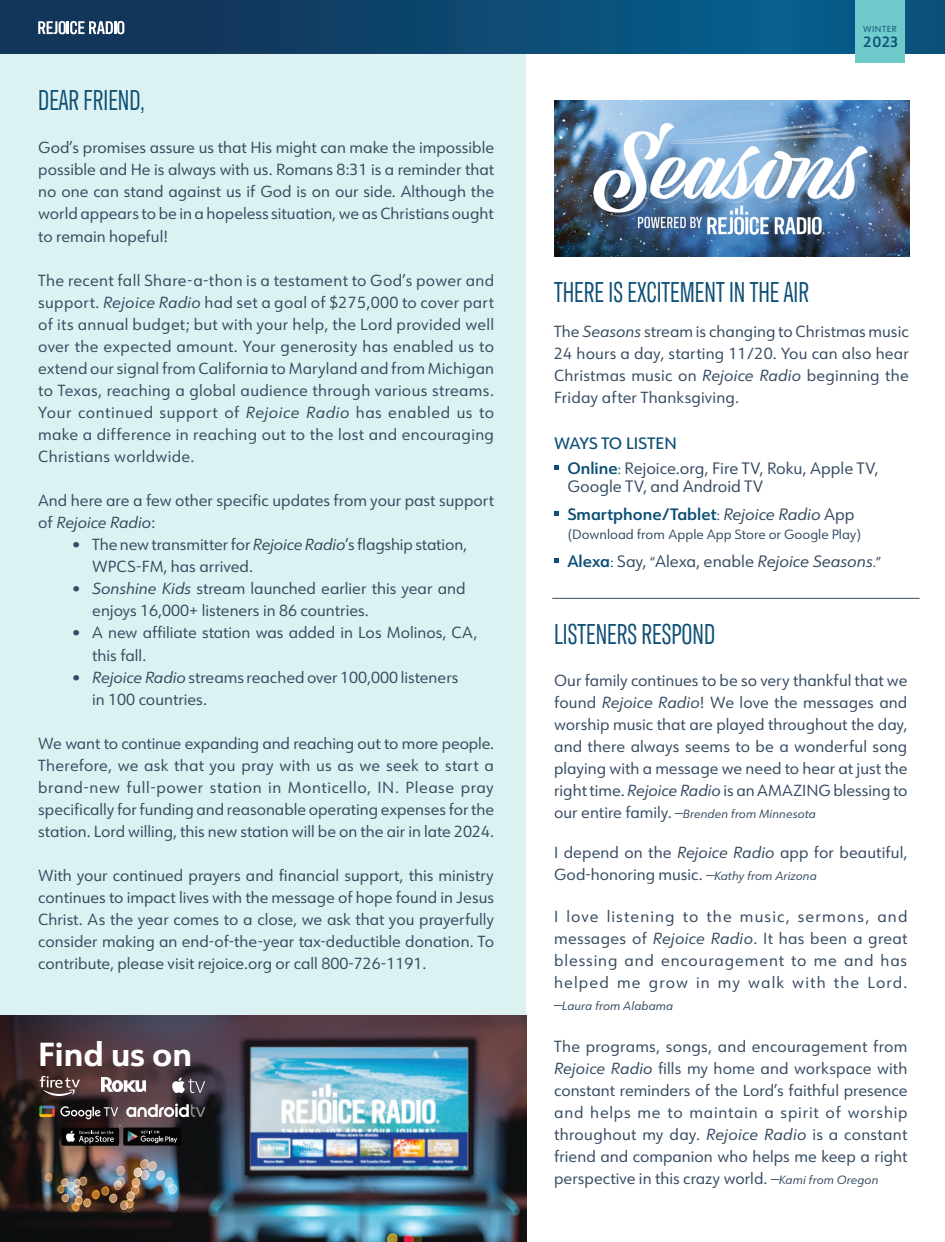
<style>
.page{position:relative;width:945px;height:1242px;background:#fff}
.page>*{position:absolute;margin:0;border:0;box-sizing:border-box;transform-origin:0 0}
.t1{font:700 32.7px "URW Form";color:#fff}
.t2{font:29.4px "Antarctican Headline";color:#0d4f76;scale:.96 1}
.t3{font:16.2px/18px "URW Form";color:#364c62}
.t4{font:600 16.2px "URW Form";color:#0d4f76}
.t5{font:500 16.2px "URW Form";color:#0d4f76}
.t6{font:15.75px/22px "URW Form";color:#364c62;text-align:justify}
.t7{font:600 14.55px "URW Form";color:#0d4f76}
.t8{font:13.2px "URW Form";color:#364c62}
.t9{font:italic 11.7px "URW Form";letter-spacing:.01em;color:#364c62}
.t10{font:8.55px "URW Form";letter-spacing:.06em;color:#0d4f76}
.s1{font-weight:300}
.s2{font-style:italic}
.s3{font-weight:600;color:#0d4f76}
.s4{font-size:13.2px;color:#0d4f76}
.s5{font-weight:400;font-size:13.2px}
.s6{font-weight:400;font-style:italic;color:#364c62}
.s7{font-weight:400;color:#364c62}
.s8{font-size:13.2px}
.s9{font-style:normal;font-size:15.75px}
.s10{font-style:italic;font-size:13.2px}
.s11{font-style:italic;font-size:11.7px}
</style>
<div class="page">
<div style="left:0;top:14px;width:526px;height:1228px;background:#dcf2f2"></div>
<img style="left:554px;top:100px;width:355px;height:157px">
<img style="left:592px;top:121px;width:275px;height:115px">
<hr style="left:552px;top:598px;width:368px;height:1px;background:#364c62">
<svg style="left:0;top:0;width:945px;height:54px;background:#0c4870"></svg>
<div style="left:856px;top:0;width:49px;height:62px;background:#6fcacc"></div>
<svg style="left:38px;top:21px;width:86px;height:13px"></svg>
<svg style="left:554px;top:465px;width:4px;height:4px"></svg>
<svg style="left:554px;top:511px;width:4px;height:4px"></svg>
<svg style="left:554px;top:558px;width:4px;height:4px"></svg>
<img style="left:0;top:1015px;width:526px;height:227px">
<div style="left:47px;top:1047px;width:166px;height:42px;background:#231f20;opacity:.75"></div>
<div style="left:61px;top:1128px;width:58px;height:18px;background:#040503;border-radius:2px"></div>
<svg style="left:66px;top:1131px;width:48px;height:12px"></svg>
<div style="left:123px;top:1128px;width:58px;height:18px;background:#040503;border-radius:2px"></div>
<svg style="left:128px;top:1131px;width:49px;height:12px"></svg>
<svg style="left:40px;top:1076px;width:40px;height:20px"></svg>
<svg style="left:126px;top:1104px;width:80px;height:13px"></svg>
<svg style="left:172px;top:1077px;width:33px;height:16px"></svg>
<svg style="left:39px;top:1106px;width:79px;height:13px"></svg>
<img style="left:102px;top:1078px;width:44px;height:13px">
<p class="t2" style="left:38px;top:80px;width:112px">DEAR FRIEND<span class="s1">,</span></p>
<p class="t6" style="left:38px;top:136px;width:457px">God’s promises assure us that His might can make the impossible possible and He is always with us. Romans 8:31 is a reminder that no one can stand against us if God is on our side. Although the world appears to be in a hopeless situation, we as Christians ought to remain hopeful!</p>
<p class="t6" style="left:38px;top:268px;width:457px">The recent fall Share-a-thon is a testament to God’s power and support. <span class="s2">Rejoice Radio</span> had set a goal of $275,000 to cover part of its annual budget; but with your help, the Lord provided well over the expected amount. Your generosity has enabled us to extend our signal from California to Maryland and from Michigan to Texas, reaching a global audience through various streams.<br>Your continued support of <span class="s2">Rejoice Radio</span> has enabled us to make a difference in reaching out to the lost and encouraging Christians worldwide.</p>
<p class="t6" style="left:38px;top:489px;width:457px">And here are a few other specific updates from your past support of <span class="s2">Rejoice Radio</span>:</p>
<p class="t6" style="left:92px;top:533px;width:376px;text-indent:-20px">• The new transmitter for <span class="s2">Rejoice Radio</span>’s flagship station,<br>WPCS-FM, has arrived.</p>
<p class="t6" style="left:92px;top:577px;width:375px;text-indent:-20px">• <span class="s2">Sonshine Kids</span> stream launched earlier this year and enjoys 16,000+ listeners in 86 countries.</p>
<p class="t6" style="left:92px;top:621px;width:387px;text-indent:-20px">• A new affiliate station was added in Los Molinos, CA, this fall.</p>
<p class="t6" style="left:92px;top:665px;width:368px;text-indent:-20px">• <span class="s2">Rejoice Radio</span> streams reached over 100,000 listeners in 100 countries.</p>
<p class="t6" style="left:38px;top:732px;width:458px">We want to continue expanding and reaching out to more people.<br>Therefore, we ask that you pray with us as we seek to start a brand-new full-power station in Monticello, IN. Please pray specifically for funding and reasonable operating expenses for the station. Lord willing, this new station will be on the air in late 2024.</p>
<p class="t6" style="left:38px;top:864px;width:457px">With your continued prayers and financial support, this ministry continues to impact lives with the message of hope found in Jesus Christ. As the year comes to a close, we ask that you prayerfully consider making an end-of-the-year tax-deductible donation. To contribute, please visit rejoice.org or call 800-726-1191.</p>
<p class="t1" style="left:38px;top:1032px;width:156px">Find us on</p>
<p class="t10" style="left:863px;top:24px;width:35px">WINTER</p>
<p class="t7" style="left:863px;top:32px;width:37px">2023</p>
<p class="t2" style="left:554px;top:273px;width:267px">THERE IS EXCITEMENT IN THE AIR</p>
<p class="t6" style="left:554px;top:320px;width:356px">The <span class="s2">Seasons</span> stream is changing to Christmas music 24 hours a day, starting 11/20. You can also hear Christmas music on <span class="s2">Rejoice Radio</span> beginning the Friday after Thanksgiving.</p>
<p class="t5" style="left:554px;top:432px;width:124px">WAYS TO LISTEN</p>
<p class="t3" style="left:567px;top:458px;width:313px"><span class="s3">Online</span><span class="s4">:</span> Rejoice.org, Fire TV, Roku, Apple TV,<br>Google TV, and Android TV</p>
<p class="t4" style="left:567px;top:503px;width:289px">Smartphone/Tablet<span class="s5">:</span> <span class="s6">Rejoice Radio</span> <span class="s7">App</span></p>
<p class="t8" style="left:567px;top:525px;width:295px">(Download from Apple App Store or Google Play)</p>
<p class="t3" style="left:567px;top:552px;width:315px"><span class="s3">Alexa</span><span class="s4">:</span> Say, <span class="s8">“</span>Alexa, enable <span class="s2">Rejoice Seasons</span><span class="s8">.”</span></p>
<p class="t2" style="left:554px;top:614px;width:169px">LISTENERS RESPOND</p>
<p class="t6" style="left:554px;top:669px;width:355px">Our family continues to be so very thankful that we found <span class="s2">Rejoice Radio</span>! We love the messages and worship music that are played throughout the day, and there always seems to be a wonderful song playing with a message we need to hear at just the right time. <span class="s2">Rejoice Radio</span> is an AMAZING blessing to</p>
<p class="t9" style="left:554px;top:806px;width:263px"><span class="s9">our entire family.</span> <span class="s8">—</span>Brenden from Minnesota</p>
<p class="t6" style="left:554px;top:841px;width:355px">I depend on the <span class="s2">Rejoice Radio</span> app for beautiful,<br>God-honoring music. <span class="s10">—</span><span class="s11">Kathy from Arizona</span></p>
<p class="t6" style="left:554px;top:905px;width:355px">I love listening to the music, sermons, and messages of <span class="s2">Rejoice Radio</span>. It has been a great blessing and encouragement to me and has helped me grow in my walk with the Lord.</p>
<p class="t9" style="left:554px;top:998px;width:121px"><span class="s8">—</span>Laura from Alabama</p>
<p class="t6" style="left:554px;top:1035px;width:355px">The programs, songs, and encouragement from <span class="s2">Rejoice Radio</span> fills my home and workspace with constant reminders of the Lord’s faithful presence and helps me to maintain a spirit of worship throughout my day. <span class="s2">Rejoice Radio</span> is a constant friend and companion who helps me keep a right perspective in this crazy world. <span class="s10">—</span><span class="s11">Kami from Oregon</span></p>
</div>
